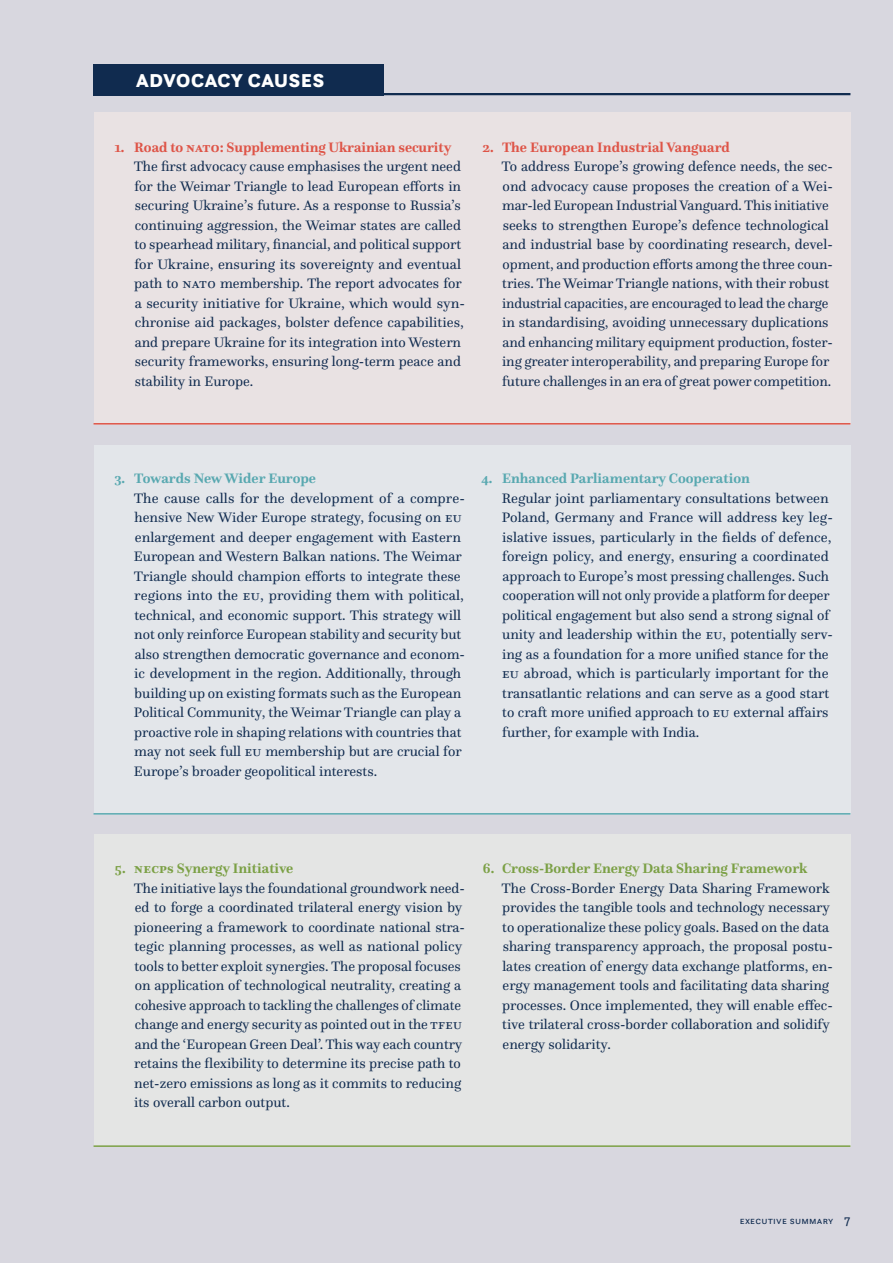
<style>
.page{position:relative;width:893px;height:1263px;background:#d8d7df}
.page>*{position:absolute;margin:0;border:0;box-sizing:border-box;transform-origin:0 0}
.patka{font:900 19.5px "Questa Sans";letter-spacing:.04em;color:#fff}
.body-left-indent{font:14.25px/19.5px "Questa";color:#102b4f}
.h4_numbered{font:700 14.25px "Questa";letter-spacing:-.005em;color:#de5447}
.h4_numbered-2{font:700 14.25px "Questa";color:#7ba045}
.h4_numbered-3{font:700 14.25px "Questa";color:#58a8b0}
.t1{font:13.5px "Questa Sans";color:#102b4f}
.t2{font:10.5px "Questa Sans";color:#102b4f}
</style>
<div class="page">
<div style="left:94px;top:112px;width:756px;height:312px;background:#e9e2e3"></div>
<div style="left:94px;top:445px;width:756px;height:369px;background:#e3e6ea"></div>
<div style="left:94px;top:834px;width:756px;height:312px;background:#e4e5e4"></div>
<div style="left:94px;top:64px;width:290px;height:31px;background:#102b4f"></div>
<hr style="left:94px;top:1145px;width:756px;height:2px;background:#7ba045">
<hr style="left:94px;top:93px;width:756px;height:2px;background:#102b4f">
<hr style="left:94px;top:423px;width:756px;height:2px;background:#de5447">
<hr style="left:94px;top:813px;width:756px;height:2px;background:#58a8b0">
<p class="patka" style="left:136px;top:68px;width:190px">ADVOCACY CAUSES</p>
<p class="h4_numbered" style="left:114px;top:138px;width:339px">1. Road to NATO: Supplementing Ukrainian security</p>
<p class="body-left-indent" style="left:134px;top:156px;width:333px">The first advocacy cause emphasises the urgent need for the Weimar Triangle to lead European efforts in securing Ukraine’s future. As a response to Russia’s continuing aggression, the Weimar states are called to spearhead military, financial, and political support for Ukraine, ensuring its sovereignty and eventual path to NATO membership. The report advocates for a security initiative for Ukraine, which would syn&shy;chronise aid packages, bolster defence capabilities, and prepare Ukraine for its integration into Western security frameworks, ensuring long-term peace and stability in Europe.</p>
<p class="h4_numbered" style="left:482px;top:138px;width:249px">2. The European Industrial Vanguard</p>
<p class="body-left-indent" style="left:501px;top:156px;width:333px">To address Europe’s growing defence needs, the sec&shy;ond advocacy cause proposes the creation of a Wei&shy;mar-led European Industrial Vanguard. This initiative seeks to strengthen Europe’s defence technological and industrial base by coordinating research, devel&shy;opment, and production efforts among the three coun&shy;tries. The Weimar Triangle nations, with their robust industrial capacities, are encouraged to lead the charge in standardising, avoiding unnecessary duplications and enhancing military equipment production, foster&shy;ing greater interoperability, and preparing Europe for future challenges in an era of great power competition.</p>
<p class="h4_numbered-3" style="left:114px;top:469px;width:203px">3. Towards New Wider Europe</p>
<p class="body-left-indent" style="left:134px;top:488px;width:333px">The cause calls for the development of a compre&shy;hensive New Wider Europe strategy, focusing on EU enlargement and deeper engagement with Eastern European and Western Balkan nations. The Weimar Triangle should champion efforts to integrate these regions into the EU, providing them with political, technical, and economic support. This strategy will not only reinforce European stability and security but also strengthen democratic governance and econom&shy;ic development in the region. Additionally, through building up on existing formats such as the European Political Community, the Weimar Triangle can play a proactive role in shaping relations with countries that may not seek full EU membership but are crucial for Europe’s broader geopolitical interests.</p>
<p class="h4_numbered-3" style="left:481px;top:469px;width:270px">4. Enhanced Parliamentary Cooperation</p>
<p class="body-left-indent" style="left:502px;top:488px;width:333px">Regular joint parliamentary consultations between Poland, Germany and France will address key leg&shy;islative issues, particularly in the fields of defence, foreign policy, and energy, ensuring a coordinated approach to Europe’s most pressing challenges. Such cooperation will not only provide a platform for deeper political engagement but also send a strong signal of unity and leadership within the EU, potentially serv&shy;ing as a foundation for a more unified stance for the EU abroad, which is particularly important for the transatlantic relations and can serve as a good start to craft more unified approach to EU external affairs further, for example with India.</p>
<p class="h4_numbered-2" style="left:115px;top:859px;width:180px">5. NECPs Synergy Initiative</p>
<p class="body-left-indent" style="left:134px;top:878px;width:333px">The initiative lays the foundational groundwork need&shy;ed to forge a coordinated trilateral energy vision by pioneering a framework to coordinate national stra&shy;tegic planning processes, as well as national policy tools to better exploit synergies. The proposal focuses on application of technological neutrality, creating a cohesive approach to tackling the challenges of climate change and energy security as pointed out in the TFEU and the ‘European Green Deal’. This way each country retains the flexibility to determine its precise path to net-zero emissions as long as it commits to reducing its overall carbon output.</p>
<p class="h4_numbered-2" style="left:483px;top:859px;width:326px">6. Cross-Border Energy Data Sharing Framework</p>
<p class="body-left-indent" style="left:501px;top:878px;width:333px">The Cross-Border Energy Data Sharing Framework provides the tangible tools and technology necessary to operationalize these policy goals. Based on the data sharing transparency approach, the proposal postu&shy;lates creation of energy data exchange platforms, en&shy;ergy management tools and facilitating data sharing processes. Once implemented, they will enable effec&shy;tive trilateral cross-border collaboration and solidify energy solidarity.</p>
<p class="t2" style="left:740px;top:1214px;width:17px">Executi</p>
<p class="t2" style="left:776px;top:1214px;width:21px">ve summary</p>
<p class="t1" style="left:844px;top:1211px;width:8px">7</p>
</div>
